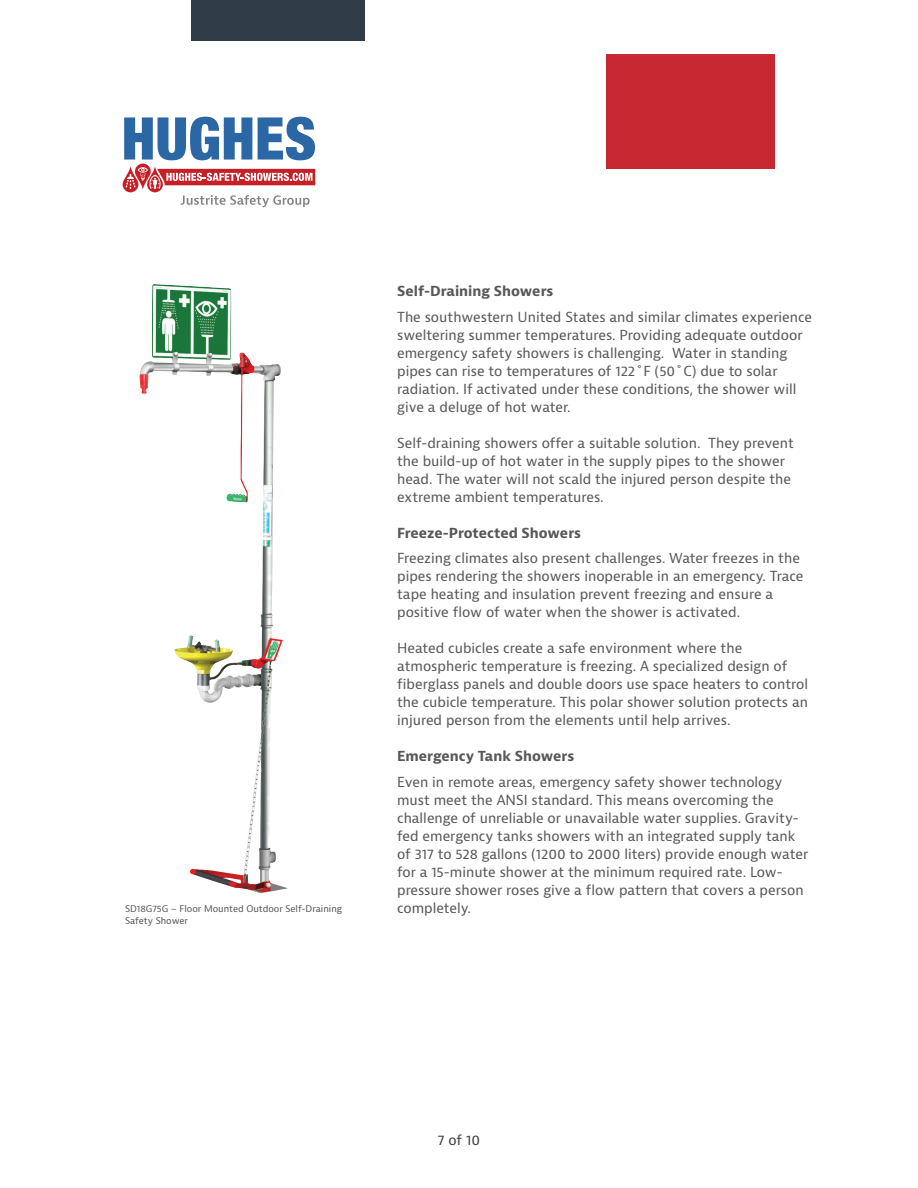
<style>
.page{position:relative;width:918px;height:1188px;background:#fff}
.page>*{position:absolute;margin:0;border:0;box-sizing:border-box;transform-origin:0 0}
.t1{font:13.5px/18px "Bernina Sans";color:#57585a}
.t2{font:700 13.5px "Bernina Sans";color:#57585a}
.t3{font:13.5px "Bernina Sans";color:#3e3e3f}
.t4{font:9px "Bernina Sans";color:#57585a}
</style>
<div class="page">
<svg style="left:123px;top:117px;width:192px;height:90px"></svg>
<div style="left:191px;top:0;width:174px;height:41px;background:#303d48"></div>
<div style="left:606px;top:54px;width:168px;height:115px;background:#c82831"></div>
<img style="left:139px;top:285px;width:125px;height:591px">
<p class="t2" style="left:397px;top:283px;width:158px">Self-Draining Showers</p>
<p class="t1" style="left:397px;top:308px;width:417px">The southwestern United States and similar climates experience sweltering summer temperatures. Providing adequate outdoor emergency safety showers is challenging. Water in standing pipes can rise to temperatures of 122˚F (50˚C) due to solar radiation. If activated under these conditions, the shower will give a deluge of hot water.</p>
<p class="t1" style="left:397px;top:434px;width:398px">Self-draining showers offer a suitable solution. They prevent the build-up of hot water in the supply pipes to the shower head. The water will not scald the injured person despite the extreme ambient temperatures.</p>
<p class="t2" style="left:397px;top:524px;width:185px">Freeze-Protected Showers</p>
<p class="t1" style="left:397px;top:550px;width:408px">Freezing climates also present challenges. Water freezes in the pipes rendering the showers inoperable in an emergency. Trace tape heating and insulation prevent freezing and ensure a positive flow of water when the shower is activated.</p>
<p class="t1" style="left:397px;top:640px;width:413px">Heated cubicles create a safe environment where the atmospheric temperature is freezing. A specialized design of fiberglass panels and double doors use space heaters to control the cubicle temperature. This polar shower solution protects an injured person from the elements until help arrives.</p>
<p class="t2" style="left:397px;top:748px;width:179px">Emergency Tank Showers</p>
<p class="t1" style="left:397px;top:773px;width:413px">Even in remote areas, emergency safety shower technology must meet the ANSI standard. This means overcoming the challenge of unreliable or unavailable water supplies. Gravity&shy;fed emergency tanks showers with an integrated supply tank of 317 to 528 gallons (1200 to 2000 liters) provide enough water for a 15-minute shower at the minimum required rate. Low&shy;pressure shower roses give a flow pattern that covers a person</p>
<p class="t4" style="left:125px;top:903px;width:218px">SD18G75G – Floor Mounted Outdoor Self-Draining</p>
<p class="t1" style="left:397px;top:899px;width:75px">completely.</p>
<p class="t4" style="left:125px;top:915px;width:64px">Safety Shower</p>
<p class="t3" style="left:438px;top:1131px;width:44px">7 of 10</p>
</div>
